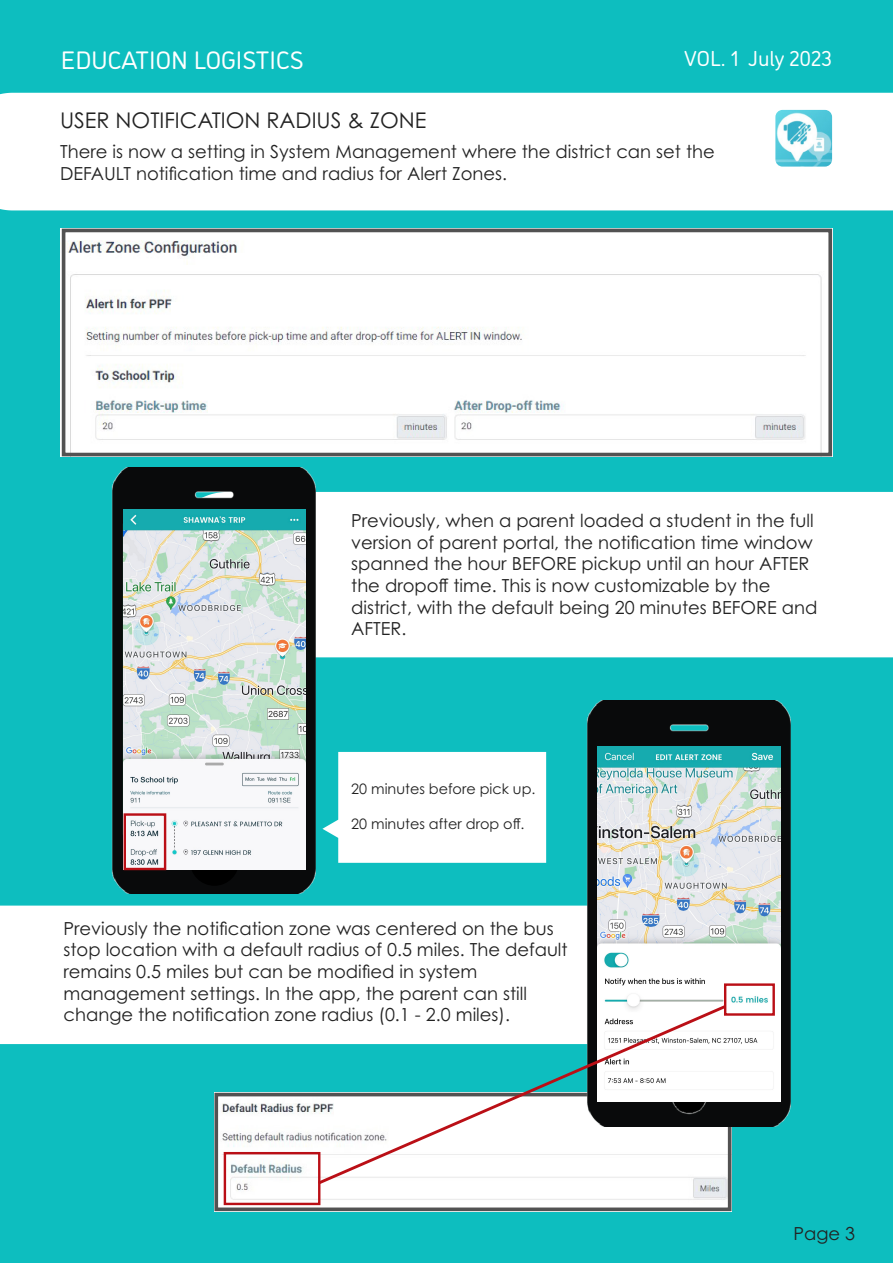
<style>
.page{position:relative;width:893px;height:1263px;background:#0dbebf}
.page>*{position:absolute;margin:0;border:0;box-sizing:border-box;transform-origin:0 0}
.t1{font:25.2px "DI Nosaur";color:#fff}
.t2{font:21.6px "Century Gothic Pro";color:#222}
.t3{font:21.6px "DI Nosaur";color:#fff}
.t4{font:18px/21.6px "Century Gothic Pro";color:#222}
.t5{font:14.4px "Century Gothic Pro";color:#222}
</style>
<div class="page">
<div style="left:0;top:93px;width:893px;height:117px;background:#fff"></div>
<img style="left:61px;top:229px;width:766px;height:227px">
<div style="left:62px;top:229px;width:770px;height:227px;border:4px solid #525252"></div>
<div style="left:326px;top:492px;width:567px;height:165px;background:#fff"></div>
<div style="left:0;top:905px;width:577px;height:139px;background:#fff"></div>
<img style="left:111px;top:467px;width:215px;height:426px">
<div style="left:190px;top:836px;width:49px;height:49px;background:#000;border-radius:50%"></div>
<img style="left:124px;top:510px;width:181px;height:359px">
<svg style="left:322px;top:752px;width:224px;height:110px;background:#eefafa"></svg>
<div style="left:124px;top:813px;width:42px;height:57px;border:2px solid #ba0f16"></div>
<img style="left:219px;top:1097px;width:507px;height:109px">
<div style="left:214px;top:1092px;width:517px;height:119px;border:4px solid #525252"></div>
<img style="left:577px;top:701px;width:214px;height:425px">
<img style="left:597px;top:747px;width:184px;height:354px">
<svg style="left:315px;top:1002px;width:413px;height:184px"></svg>
<div style="left:224px;top:1152px;width:96px;height:53px;border:2px solid #ba0f16"></div>
<div style="left:724px;top:983px;width:51px;height:32px;border:2px solid #ba0f16"></div>
<img style="left:775px;top:110px;width:57px;height:57px">
<h1 class="t1" style="left:61px;top:42px;width:244px">EDUCATION LOGISTICS</h1>
<p class="t2" style="left:60px;top:107px;width:368px">USER NOTIFICATION RADIUS &amp; ZONE</p>
<p class="t3" style="left:684px;top:43px;width:149px">VOL. 1 July 2023</p>
<p class="t4" style="left:60px;top:140px;width:656px">There is now a setting in System Management where the district can set the<br>DEFAULT notification time and radius for Alert Zones.</p>
<p class="t4" style="left:351px;top:510px;width:468px">Previously, when a parent loaded a student in the full version of parent portal, the notification time window spanned the hour BEFORE pickup until an hour AFTER the dropoff time. This is now customizable by the district, with the default being 20 minutes BEFORE and AFTER.</p>
<p class="t5" style="left:351px;top:780px;width:186px">20 minutes before pick up.</p>
<p class="t5" style="left:351px;top:815px;width:175px">20 minutes after drop off.</p>
<p class="t4" style="left:64px;top:917px;width:506px">Previously the notification zone was centered on the bus stop location with a default radius of 0.5 miles. The default remains 0.5 miles but can be modified in system management settings. In the app, the parent can still change the notification zone radius (0.1 - 2.0 miles).</p>
<p class="t4" style="left:793px;top:1222px;width:63px">Page 3</p>
</div>
